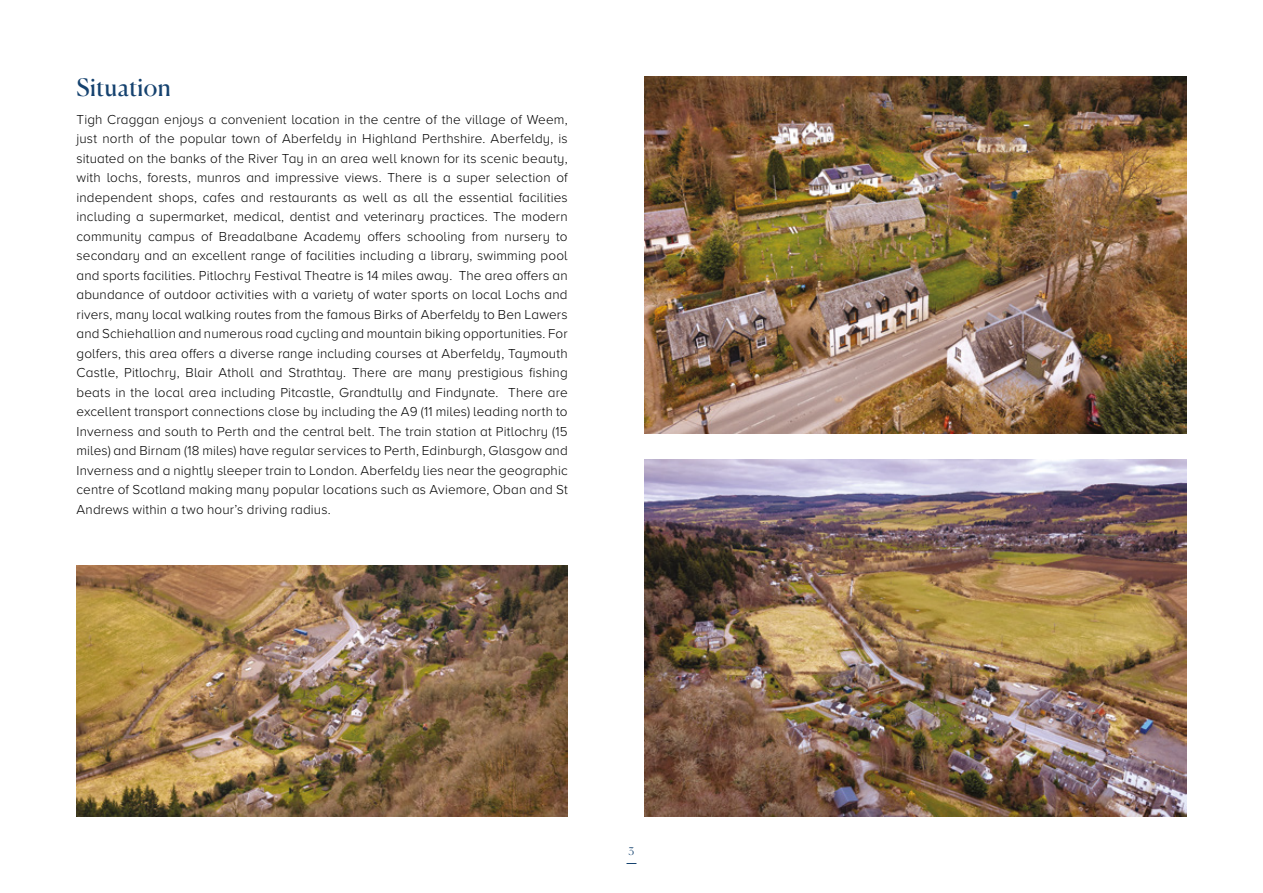
<style>
.page{position:relative;width:1263px;height:893px;background:#fff}
.page>*{position:absolute;margin:0;border:0;box-sizing:border-box;transform-origin:0 0}
.t1{font:24px "Canela";letter-spacing:.015em;color:#15426f}
.t2{font:300 13.5px/19.5px "Proxima Nova A";letter-spacing:.01em;color:#000;text-align:justify}
.t3{font:300 10.5px "Canela";color:#15426f}
</style>
<div class="page">
<img style="left:644px;top:77px;width:542px;height:357px">
<img style="left:644px;top:459px;width:542px;height:357px">
<img style="left:77px;top:565px;width:491px;height:251px">
<h1 class="t1" style="left:77px;top:68px;width:96px">Situation</h1>
<p class="t2" style="left:77px;top:109px;width:493px">Tigh Craggan enjoys a convenient location in the centre of the village of Weem, just north of the popular town of Aberfeldy in Highland Perthshire. Aberfeldy, is situated on the banks of the River Tay in an area well known for its scenic beauty, with lochs, forests, munros and impressive views. There is a super selection of independent shops, cafes and restaurants as well as all the essential facilities including a supermarket, medical, dentist and veterinary practices. The modern community campus of Breadalbane Academy offers schooling from nursery to secondary and an excellent range of facilities including a library, swimming pool and sports facilities. Pitlochry Festival Theatre is 14 miles away. The area offers an abundance of outdoor activities with a variety of water sports on local Lochs and rivers, many local walking routes from the famous Birks of Aberfeldy to Ben Lawers and Schiehallion and numerous road cycling and mountain biking opportunities. For golfers, this area offers a diverse range including courses at Aberfeldy, Taymouth Castle, Pitlochry, Blair Atholl and Strathtay. There are many prestigious fishing beats in the local area including Pitcastle, Grandtully and Findynate. There are excellent transport connections close by including the A9 (11 miles) leading north to Inverness and south to Perth and the central belt. The train station at Pitlochry (15 miles) and Birnam (18 miles) have regular services to Perth, Edinburgh, Glasgow and Inverness and a nightly sleeper train to London. Aberfeldy lies near the geographic centre of Scotland making many popular locations such as Aviemore, Oban and St Andrews within a two hour’s driving radius.</p>
<p class="t3" style="left:629px;top:842px;width:7px">3</p>
</div>
